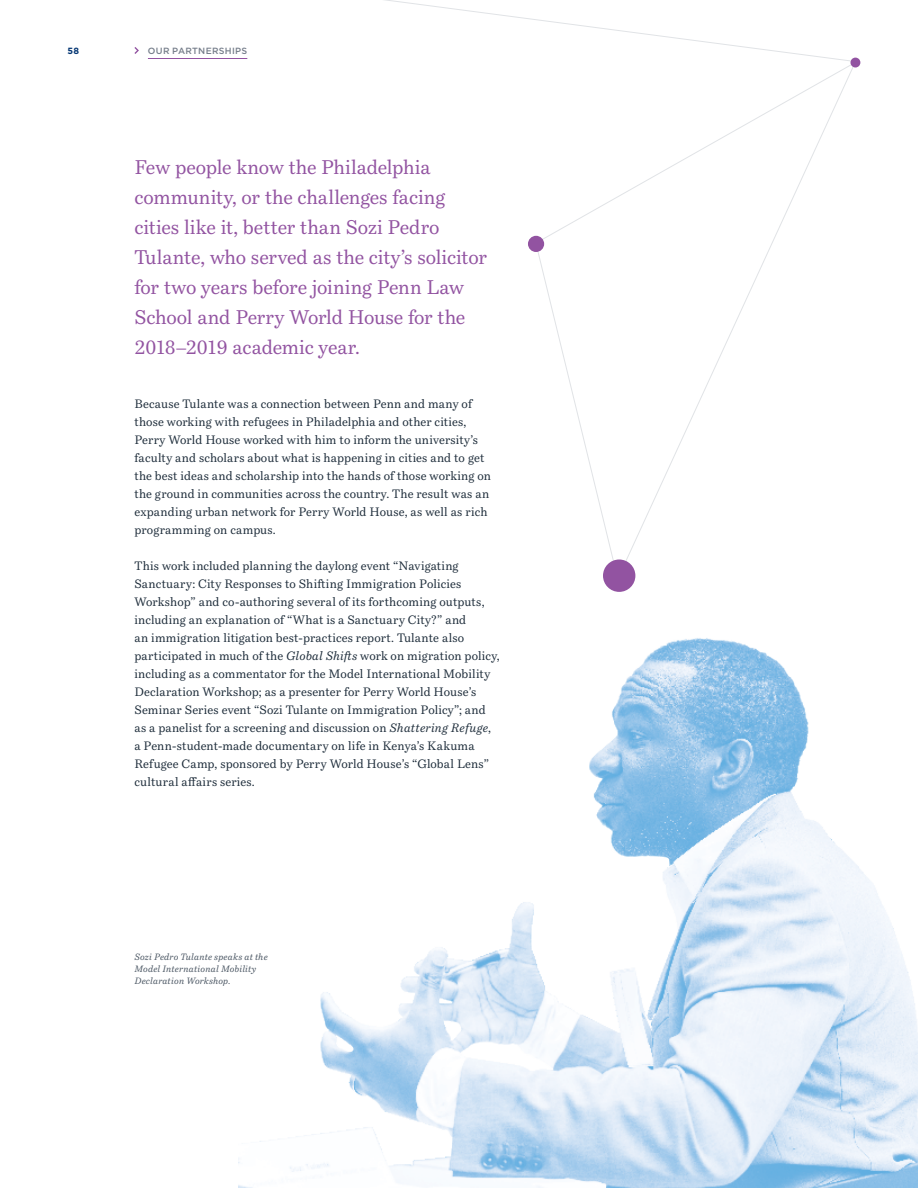
<style>
.page{position:relative;width:918px;height:1188px;background:#fff}
.page>*{position:absolute;margin:0;border:0;box-sizing:border-box;transform-origin:0 0}
.t1{font:19.5px/30px "Bressay";letter-spacing:-.005em;color:#9253a1}
.t2{font:12px/18px "Bressay";letter-spacing:.015em;color:#1c2b39}
.t3{font:italic 9px/12px "Bressay";letter-spacing:.025em;color:#46525f}
.t4{font:500 9px "Gotham";letter-spacing:.035em;color:#757d8a}
.t5{font:700 9px "Gotham";color:#043673}
.s1{font-style:italic}
</style>
<div class="page">
<img style="left:239px;top:577px;width:679px;height:611px">
<svg style="left:535px;top:244px;width:79px;height:342px"></svg>
<svg style="left:134px;top:0;width:722px;height:61px"></svg>
<svg style="left:618px;top:65px;width:235px;height:512px"></svg>
<div style="left:528px;top:236px;width:16px;height:16px;background:#9253a1;border-radius:50%"></div>
<div style="left:850px;top:58px;width:10px;height:10px;background:#9253a1;border-radius:50%"></div>
<div style="left:603px;top:559px;width:32px;height:33px;background:#9253a1;border-radius:50%"></div>
<p class="t5" style="left:68px;top:46px;width:13px">58</p>
<p class="t4" style="left:148px;top:46px;width:101px">OUR PARTNERSHIPS</p>
<p class="t1" style="left:134px;top:152px;width:354px">Few people know the Philadelphia community, or the challenges facing cities like it, better than Sozi Pedro Tulante, who served as the city’s solicitor for two years before joining Penn Law School and Perry World House for the 2018–2019 academic year.</p>
<p class="t2" style="left:134px;top:395px;width:358px">Because Tulante was a connection between Penn and many of those working with refugees in Philadelphia and other cities, Perry World House worked with him to inform the university’s faculty and scholars about what is happening in cities and to get the best ideas and scholarship into the hands of those working on the ground in communities across the country. The result was an expanding urban network for Perry World House, as well as rich programming on campus.</p>
<p class="t2" style="left:134px;top:557px;width:367px">This work included planning the daylong event “Navigating Sanctuary: City Responses to Shifting Immigration Policies Workshop” and co-authoring several of its forthcoming outputs, including an explanation of “What is a Sanctuary City?” and<br>an immigration litigation best-practices report. Tulante also participated in much of the <span class="s1">Global Shifts</span> work on migration policy, including as a commentator for the Model International Mobility Declaration Workshop; as a presenter for Perry World House’s Seminar Series event “Sozi Tulante on Immigration Policy”; and as a panelist for a screening and discussion on <span class="s1">Shattering Refuge</span>, a Penn-student-made documentary on life in Kenya’s Kakuma Refugee Camp, sponsored by Perry World House’s “Global Lens” cultural affairs series.</p>
<p class="t3" style="left:134px;top:951px;width:135px">Sozi Pedro Tulante speaks at the<br>Model International Mobility<br>Declaration Workshop.</p>
</div>
